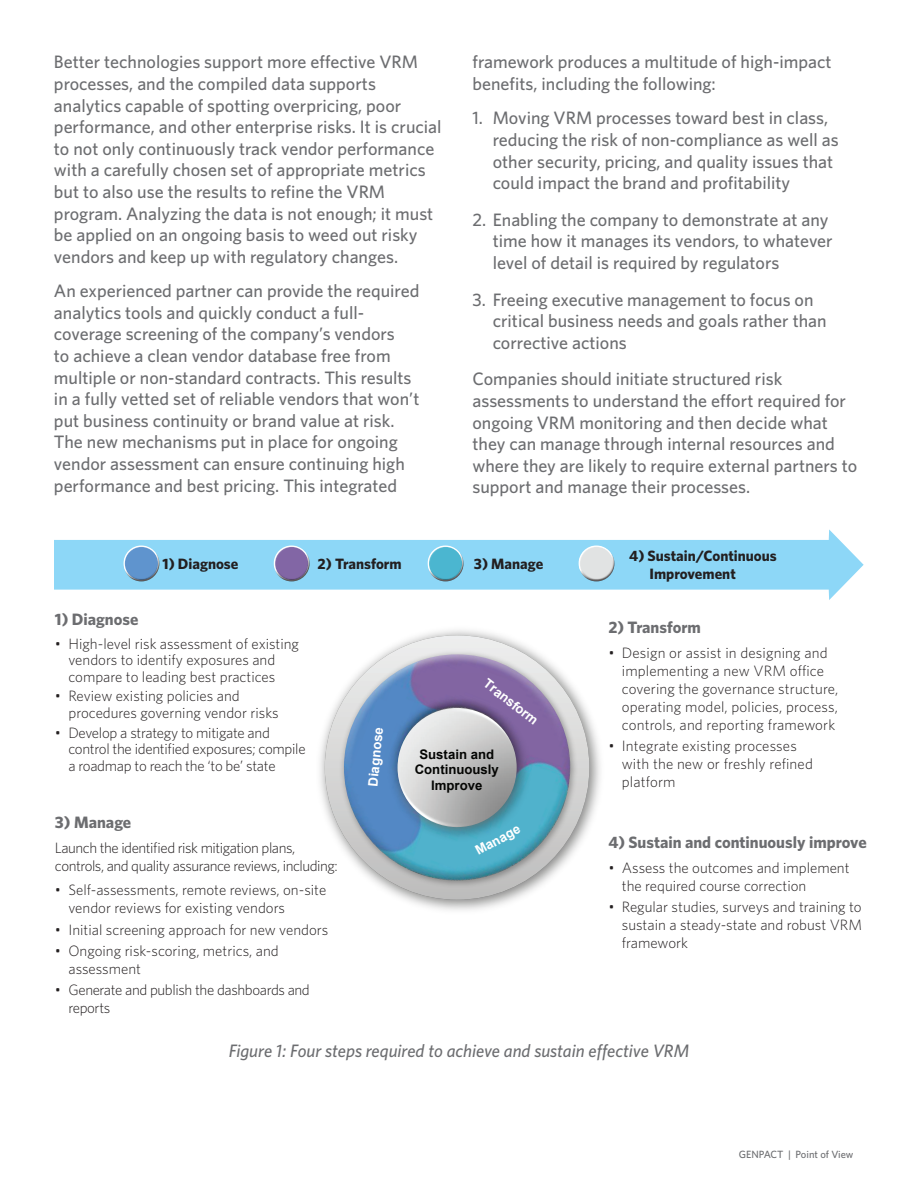
<style>
.page{position:relative;width:918px;height:1188px;background:#fff}
.page>*{position:absolute;margin:0;border:0;box-sizing:border-box;transform-origin:0 0}
.t1{font:500 18px/21.6px "Whitney";color:#6c6d70}
.t2{font:italic 500 18px "Whitney";color:#6c6d70}
.t3{font:700 16.5px "Whitney";color:#6c6d70}
.t4{font:300 15px/18px "Whitney";color:#231f20}
.t5{font:300 15px/16.5px "Whitney";letter-spacing:-.02em;color:#231f20}
.t6{font:300 15px/18px "Whitney";letter-spacing:-.03em;color:#231f20}
.t7{font:700 15px/18px "Whitney";color:#231f20}
.t8{font:300 15px/18px "Whitney";letter-spacing:-.025em;color:#231f20}
.t9{font:700 13.2px/15.8px "Arial";color:#040503;text-align:center}
.t10{font:700 13.2px "Arial";color:#fff}
.t11{font:500 10.5px "Whitney";color:#6c6d70}
</style>
<div class="page">
<img style="left:320px;top:630px;width:280px;height:280px">
<img style="left:344px;top:654px;width:226px;height:227px;border-radius:113px">
<img style="left:379px;top:692px;width:168px;height:162px">
<img style="left:398px;top:708px;width:119px;height:119px;border-radius:60px">
<svg style="left:54px;top:529px;width:810px;height:71px;fill:#8dd7f7"></svg>
<div style="left:122px;top:543px;width:38px;height:29px;background:#fff;opacity:.75"></div>
<div style="left:123px;top:551px;width:38px;height:31px;background:#231f20;opacity:.75"></div>
<div style="left:272px;top:543px;width:38px;height:29px;background:#fff;opacity:.75"></div>
<div style="left:273px;top:551px;width:38px;height:31px;background:#231f20;opacity:.75"></div>
<div style="left:426px;top:543px;width:38px;height:29px;background:#fff;opacity:.75"></div>
<div style="left:427px;top:551px;width:38px;height:31px;background:#231f20;opacity:.75"></div>
<div style="left:577px;top:543px;width:38px;height:29px;background:#fff;opacity:.75"></div>
<div style="left:578px;top:551px;width:38px;height:31px;background:#231f20;opacity:.75"></div>
<p class="t1" style="left:54px;top:51px;width:389px">Better technologies support more effective VRM processes, and the compiled data supports analytics capable of spotting overpricing, poor performance, and other enterprise risks. It is crucial to not only continuously track vendor performance with a carefully chosen set of appropriate metrics but to also use the results to refine the VRM program. Analyzing the data is not enough; it must be applied on an ongoing basis to weed out risky vendors and keep up with regulatory changes.</p>
<p class="t1" style="left:54px;top:280px;width:367px">An experienced partner can provide the required analytics tools and quickly conduct a full&shy;coverage screening of the company’s vendors<br>to achieve a clean vendor database free from multiple or non-standard contracts. This results in a fully vetted set of reliable vendors that won’t put business continuity or brand value at risk.<br>The new mechanisms put in place for ongoing vendor assessment can ensure continuing high performance and best pricing. This integrated</p>
<p class="t1" style="left:472px;top:51px;width:361px">framework produces a multitude of high-impact benefits, including the following:</p>
<p class="t1" style="left:493px;top:107px;width:348px;text-indent:-20px">1. Moving VRM processes toward best in class, reducing the risk of non-compliance as well as other security, pricing, and quality issues that could impact the brand and profitability</p>
<p class="t1" style="left:493px;top:208px;width:341px;text-indent:-20px">2. Enabling the company to demonstrate at any time how it manages its vendors, to whatever level of detail is required by regulators</p>
<p class="t1" style="left:493px;top:288px;width:335px;text-indent:-20px">3. Freeing executive management to focus on critical business needs and goals rather than corrective actions</p>
<p class="t1" style="left:472px;top:368px;width:386px">Companies should initiate structured risk assessments to understand the effort required for ongoing VRM monitoring and then decide what they can manage through internal resources and where they are likely to require external partners to support and manage their processes.</p>
<p class="t7" style="left:163px;top:555px;width:77px">1) Diagnose</p>
<p class="t7" style="left:318px;top:555px;width:86px">2) Transform</p>
<p class="t7" style="left:474px;top:555px;width:71px">3) Manage</p>
<p class="t7" style="left:649px;top:546px;width:129px;text-indent:-20px">4) Sustain/Continuous<br>Improvement</p>
<p class="t3" style="left:55px;top:609px;width:85px">1) Diagnose</p>
<p class="t4" style="left:68px;top:635px;width:232px;line-height:16.5px;text-indent:-14px">• High-level risk assessment of existing vendors to identify exposures and compare to leading best practices</p>
<p class="t4" style="left:68px;top:687px;width:212px;line-height:16.5px;text-indent:-14px">• Review existing policies and procedures governing vendor risks</p>
<p class="t5" style="left:68px;top:724px;width:239px;text-indent:-13px">• Develop a strategy to mitigate and control the identified exposures; compile a roadmap to reach the ‘to be’ state</p>
<p class="t3" style="left:55px;top:811px;width:78px">3) Manage</p>
<p class="t6" style="left:55px;top:838px;width:285px">Launch the identified risk mitigation plans, controls, and quality assurance reviews, including:</p>
<p class="t4" style="left:68px;top:881px;width:259px;text-indent:-14px">• Self-assessments, remote reviews, on-site vendor reviews for existing vendors</p>
<p class="t4" style="left:55px;top:920px;width:275px">• Initial screening approach for new vendors</p>
<p class="t4" style="left:68px;top:941px;width:212px;text-indent:-14px">• Ongoing risk-scoring, metrics, and assessment</p>
<p class="t8" style="left:68px;top:980px;width:243px;text-indent:-13px">• Generate and publish the dashboards and reports</p>
<p class="t10" style="left:364px;top:785px;width:61px;rotate:-84deg">Diagnose</p>
<p class="t10" style="left:491px;top:675px;width:67px;rotate:38deg">Transform</p>
<p class="t9" style="left:415px;top:747px;width:86px">Sustain and<br>Continuously<br>Improve</p>
<p class="t10" style="left:472px;top:844px;width:51px;rotate:-29deg">Manage</p>
<p class="t3" style="left:608px;top:616px;width:94px">2) Transform</p>
<p class="t4" style="left:622px;top:643px;width:218px;text-indent:-14px">• Design or assist in designing and implementing a new VRM office covering the governance structure, operating model, policies, process, controls, and reporting framework</p>
<p class="t4" style="left:622px;top:736px;width:193px;text-indent:-14px">• Integrate existing processes with the new or freshly refined platform</p>
<p class="t3" style="left:608px;top:832px;width:260px">4) Sustain and continuously improve</p>
<p class="t4" style="left:622px;top:858px;width:229px;text-indent:-14px">• Assess the outcomes and implement the required course correction</p>
<p class="t4" style="left:622px;top:898px;width:242px;text-align:justify;text-indent:-14px">• Regular studies, surveys and training to sustain a steady-state and robust VRM framework</p>
<p class="t2" style="left:229px;top:1039px;width:462px">Figure 1: Four steps required to achieve and sustain effective VRM</p>
<p class="t11" style="left:739px;top:1147px;width:116px">GENPACT | Point of View</p>
</div>
